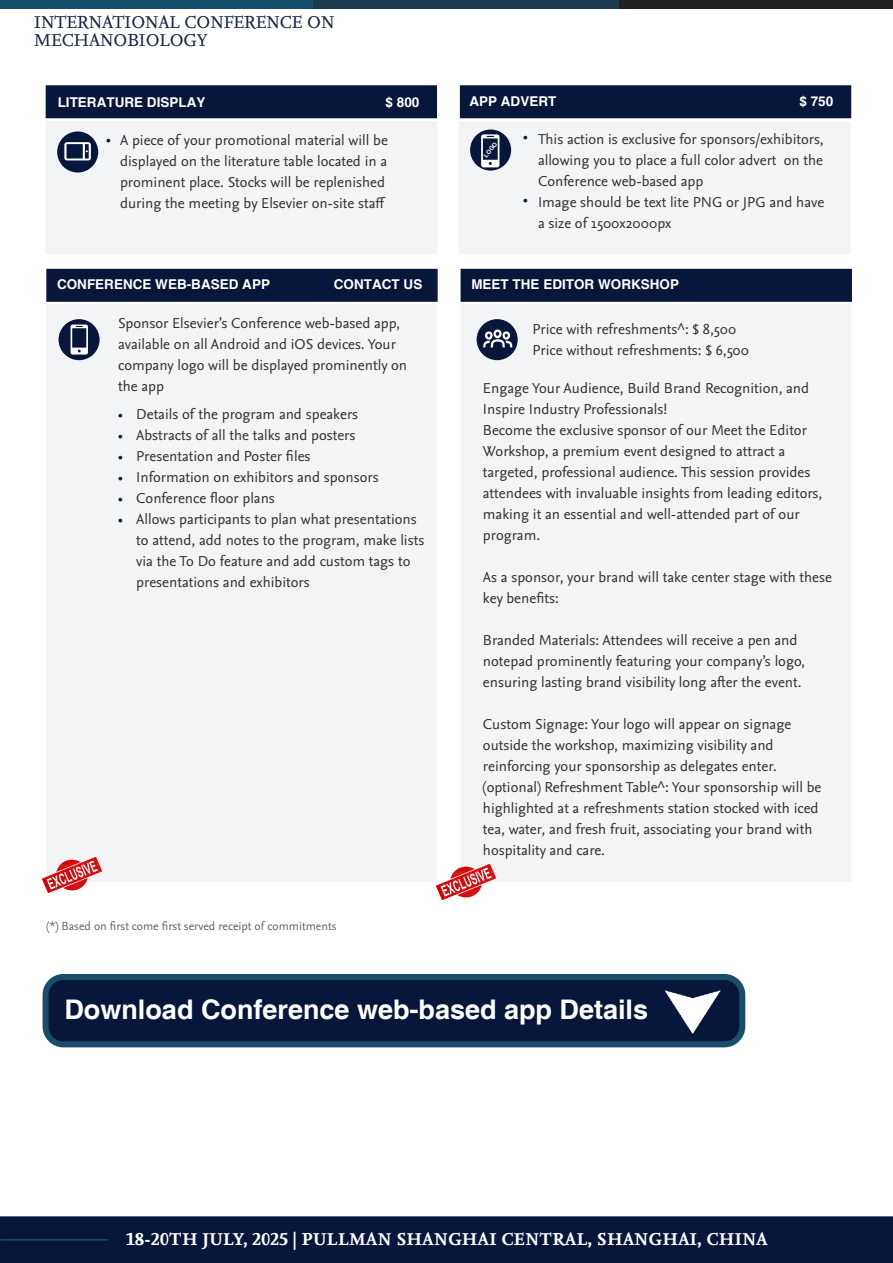
<style>
.page{position:relative;width:893px;height:1263px;background:#fff}
.page>*{position:absolute;margin:0;border:0;box-sizing:border-box;transform-origin:0 0}
.t1{font:700 27px "Helvetica";color:#fff}
.t2{font:700 18px "Nexus Serif Offc Pro";color:#fff}
.t3{font:18px/18px "Nexus Serif Offc Pro";color:#142246}
.t4{font:15px/21px "Nexus Sans Pro";color:#312f30}
.t5{font:15px "Nexus Sans Pro";color:#08163c}
.t6{font:700 13.5px "Helvetica";color:#fff}
.t7{font:12px "Nexus Sans Pro";color:#636366}
.t8{font:700 6px "Helvetica";color:#fff}
</style>
<div class="page">
<div style="left:0;top:0;width:315px;height:9px;background:#184e6c"></div>
<div style="left:313px;top:0;width:580px;height:9px;background:#231f20"></div>
<div style="left:313px;top:0;width:305px;height:9px;background:#1c3b4d"></div>
<div style="left:0;top:1216px;width:893px;height:47px;background:#08163c"></div>
<hr style="left:0;top:1239px;width:108px;height:1px;background:#184e6c">
<div style="left:47px;top:304px;width:390px;height:578px;background:#f3f4f5"></div>
<div style="left:46px;top:269px;width:392px;height:33px;background:#08163c;border:2px solid #08163c"></div>
<img style="left:43px;top:853px;width:58px;height:40px">
<div style="left:59px;top:319px;width:41px;height:41px;background:#08163c;border-radius:50%"></div>
<svg style="left:71px;top:325px;width:17px;height:30px"></svg>
<div style="left:459px;top:121px;width:392px;height:133px;background:#f3f4f5"></div>
<div style="left:460px;top:85px;width:391px;height:33px;background:#08163c;border:2px solid #08163c"></div>
<svg style="left:470px;top:129px;width:41px;height:42px"></svg>
<svg style="left:481px;top:134px;width:18px;height:33px"></svg>
<div style="left:46px;top:121px;width:391px;height:133px;background:#f3f4f5"></div>
<div style="left:46px;top:85px;width:391px;height:33px;background:#08163c;border:2px solid #08163c"></div>
<div style="left:57px;top:131px;width:41px;height:42px;background:#08163c;border-radius:50%"></div>
<svg style="left:64px;top:142px;width:27px;height:18px"></svg>
<div style="left:46px;top:977px;width:696px;height:67px;background:#08163c;border-radius:18px"></div>
<div style="left:43px;top:974px;width:702px;height:73px;border:6px solid #184e6c;border-radius:18px"></div>
<img style="left:664px;top:990px;width:57px;height:44px">
<div style="left:461px;top:304px;width:390px;height:578px;background:#f3f4f5"></div>
<div style="left:461px;top:269px;width:391px;height:33px;background:#08163c;border:2px solid #08163c"></div>
<img style="left:437px;top:860px;width:58px;height:40px">
<div style="left:477px;top:319px;width:41px;height:41px;background:#08163c;border-radius:50%"></div>
<svg style="left:483px;top:329px;width:29px;height:18px"></svg>
<p class="t3" style="left:34px;top:12px;width:302px">INTERNATIONAL CONFERENCE ON<br>MECHANOBIOLOGY</p>
<p class="t6" style="left:58px;top:94px;width:149px">LITERATURE DISPLAY</p>
<p class="t6" style="left:386px;top:94px;width:35px">$ 800</p>
<p class="t4" style="left:120px;top:129px;width:269px">A piece of your promotional material will be displayed on the literature table located in a prominent place. Stocks will be replenished during the meeting by Elsevier on-site staff</p>
<p class="t5" style="left:106px;top:128px;width:6px">•</p>
<p class="t6" style="left:57px;top:276px;width:215px">CONFERENCE WEB-BASED APP</p>
<p class="t6" style="left:334px;top:276px;width:90px">CONTACT US</p>
<p class="t4" style="left:118px;top:312px;width:291px">Sponsor Elsevier’s Conference web-based app, available on all Android and iOS devices. Your company logo will be displayed prominently on the app</p>
<p class="t5" style="left:118px;top:403px;width:6px">•</p>
<p class="t5" style="left:118px;top:424px;width:6px">•</p>
<p class="t5" style="left:118px;top:445px;width:6px">•</p>
<p class="t5" style="left:118px;top:466px;width:6px">•</p>
<p class="t5" style="left:118px;top:487px;width:6px">•</p>
<p class="t5" style="left:118px;top:508px;width:6px">•</p>
<p class="t4" style="left:136px;top:403px;width:223px">Details of the program and speakers</p>
<p class="t4" style="left:136px;top:424px;width:221px">Abstracts of all the talks and posters</p>
<p class="t4" style="left:136px;top:445px;width:176px">Presentation and Poster files</p>
<p class="t4" style="left:136px;top:466px;width:244px">Information on exhibitors and sponsors</p>
<p class="t4" style="left:136px;top:487px;width:140px">Conference floor plans</p>
<p class="t4" style="left:136px;top:508px;width:290px">Allows participants to plan what presentations to attend, add notes to the program, make lists via the To Do feature and add custom tags to presentations and exhibitors</p>
<p class="t7" style="left:47px;top:917px;width:291px">(*) Based on first come first served receipt of commitments</p>
<p class="t6" style="left:469px;top:93px;width:89px">APP ADVERT</p>
<p class="t6" style="left:799px;top:93px;width:35px">$ 750</p>
<p class="t4" style="left:538px;top:127px;width:287px;text-align:justify">This action is exclusive for sponsors/exhibitors, allowing you to place a full color advert on the Conference web-based app</p>
<p class="t4" style="left:538px;top:190px;width:288px">Image should be text lite PNG or JPG and have a size of 1500x2000px</p>
<p class="t5" style="left:523px;top:125px;width:6px">•</p>
<p class="t8" style="left:482px;top:154px;width:19px;rotate:-53deg">LOGO</p>
<p class="t5" style="left:523px;top:188px;width:6px">•</p>
<p class="t6" style="left:471px;top:276px;width:209px">MEET THE EDITOR WORKSHOP</p>
<p class="t4" style="left:533px;top:318px;width:205px">Price with refreshments^: $ 8,500</p>
<p class="t4" style="left:533px;top:339px;width:218px">Price without refreshments: $ 6,500</p>
<p class="t4" style="left:483px;top:377px;width:328px">Engage Your Audience, Build Brand Recognition, and<br>Inspire Industry Professionals!</p>
<p class="t4" style="left:483px;top:419px;width:341px">Become the exclusive sponsor of our Meet the Editor Workshop, a premium event designed to attract a targeted, professional audience. This session provides attendees with invaluable insights from leading editors, making it an essential and well-attended part of our program.</p>
<p class="t4" style="left:483px;top:566px;width:351px">As a sponsor, your brand will take center stage with these key benefits:</p>
<p class="t4" style="left:483px;top:629px;width:323px">Branded Materials: Attendees will receive a pen and notepad prominently featuring your company’s logo, ensuring lasting brand visibility long after the event.</p>
<p class="t4" style="left:483px;top:713px;width:310px">Custom Signage: Your logo will appear on signage outside the workshop, maximizing visibility and reinforcing your sponsorship as delegates enter.</p>
<p class="t4" style="left:483px;top:776px;width:340px">(optional) Refreshment Table^: Your sponsorship will be highlighted at a refreshments station stocked with iced tea, water, and fresh fruit, associating your brand with hospitality and care.</p>
<p class="t1" style="left:64px;top:993px;width:585px">Download Conference web-based app Details</p>
<p class="t2" style="left:126px;top:1226px;width:643px">18-20TH JULY, 2025 | PULLMAN SHANGHAI CENTRAL, SHANGHAI, CHINA</p>
</div>
